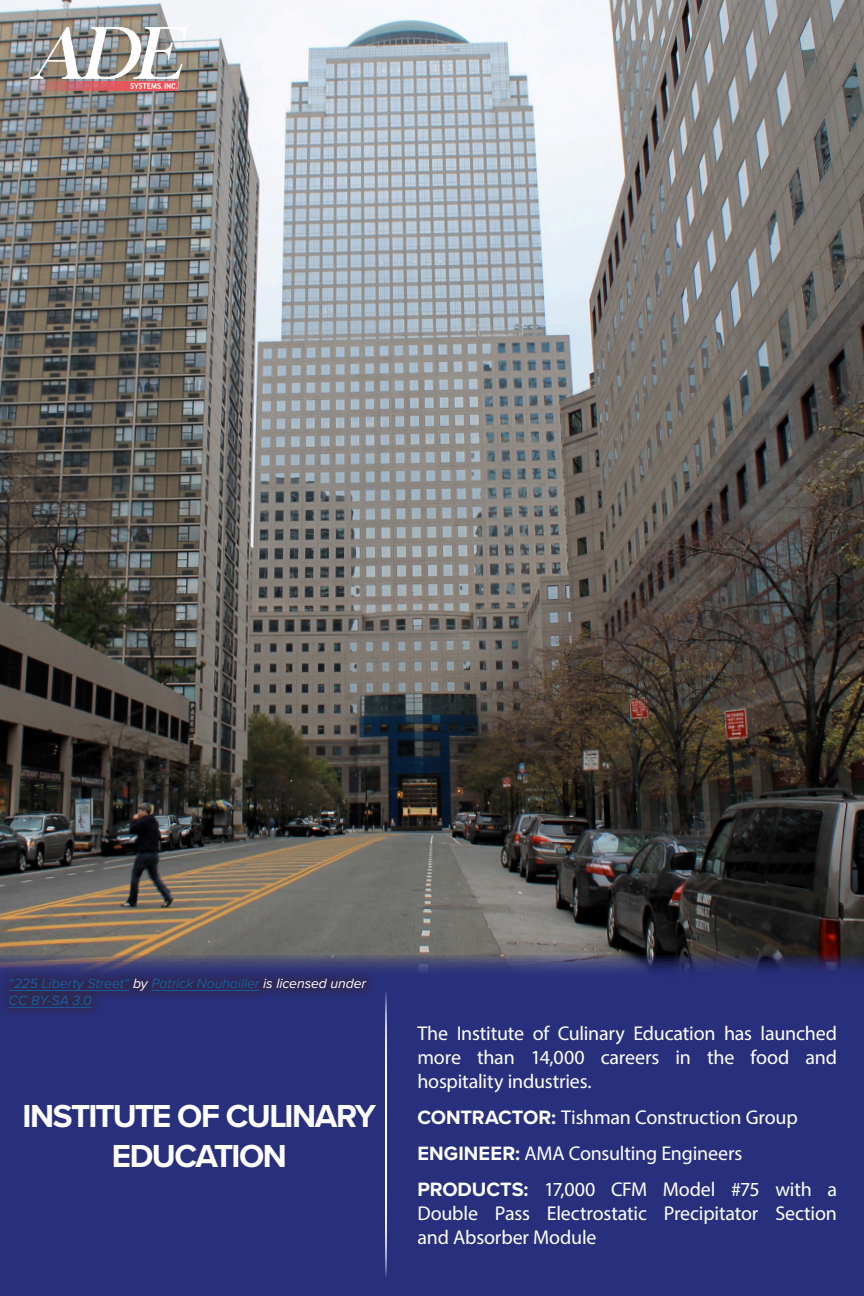
<style>
.page{position:relative;width:864px;height:1296px;background:#fff}
.page>*{position:absolute;margin:0;border:0;box-sizing:border-box;transform-origin:0 0}
.t1{font:700 33px/39.6px "Proxima Nova";letter-spacing:-.05em;color:#fff;text-align:center}
.t2{font:20px/24px "Myriad Pro";letter-spacing:-.01em;color:#fff;text-align:justify}
.t3{font:italic 14px/16.8px "Proxima Nova";letter-spacing:-.005em;color:#175d9e}
.s1{color:#fff}
.s2{font-family:"Proxima Nova";font-weight:700}
</style>
<div class="page">
<img style="left:0;top:0;width:864px;height:956px">
<img style="left:27px;top:27px;width:160px;height:63px">
<div style="left:0;top:956px;width:864px;height:340px;background:#28307d"></div>
<hr style="left:385px;top:991px;width:2px;height:286px;background:#fff">
<div style="left:0;top:966px;width:379px;height:54px;background:#391e1d;opacity:.44"></div>
<hr style="left:9px;top:990px;width:120px;height:1px;background:#175d9e">
<hr style="left:151px;top:990px;width:109px;height:1px;background:#175d9e">
<hr style="left:9px;top:1007px;width:83px;height:1px;background:#175d9e">
<p class="t3" style="left:9px;top:975px;width:359px">“225 Liberty Street“ <span class="s1">by</span> Patrick Nouhailler <span class="s1">is licensed under<br></span>CC BY-SA 3.0</p>
<p class="t1" style="left:23px;top:1096px;width:355px">INSTITUTE OF CULINARY<br>EDUCATION</p>
<p class="t2" style="left:417px;top:1021px;width:421px">The Institute of Culinary Education has launched more than 14,000 careers in the food and hospitality industries.</p>
<p class="t2" style="left:417px;top:1105px;width:382px"><span class="s2">CONTRACTOR:</span> Tishman Construction Group</p>
<p class="t2" style="left:417px;top:1141px;width:327px"><span class="s2">ENGINEER:</span> AMA Consulting Engineers</p>
<p class="t2" style="left:417px;top:1177px;width:421px"><span class="s2">PRODUCTS:</span> 17,000 CFM Model #75 with a Double Pass Electrostatic Precipitator Section and Absorber Module</p>
</div>
